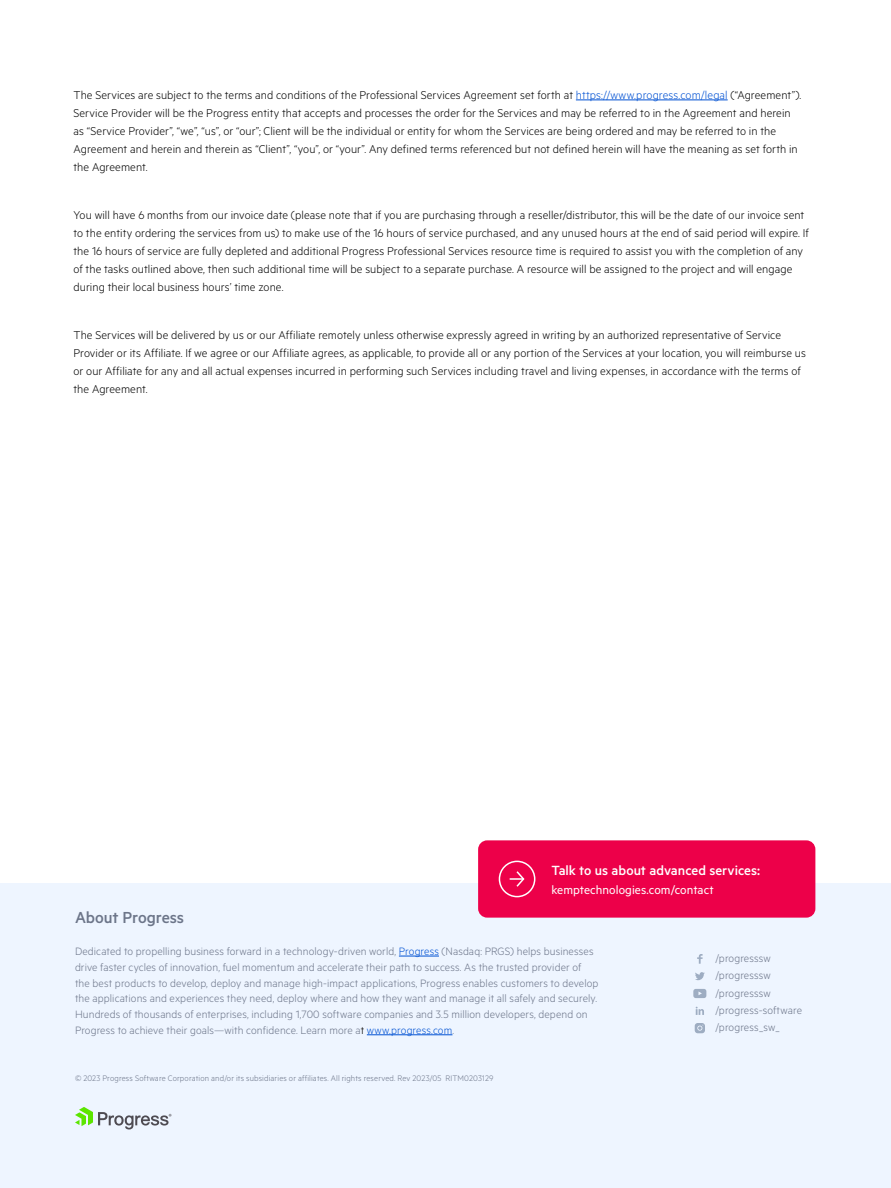
<style>
.page{position:relative;width:891px;height:1188px;background:#fff}
.page>*{position:absolute;margin:0;border:0;box-sizing:border-box;transform-origin:0 0}
.t1{font:500 18px "Metric";letter-spacing:-.01em;color:#6c7589}
.t2{font:500 15px "Metric";color:#fff}
.t3{font:13.5px "Metric";letter-spacing:.005em;color:#fff}
.Titles_level_2{font:300 12.75px/18px "Metric";letter-spacing:.005em;color:#000}
.t4{font:300 12px/15.8px "Metric";letter-spacing:.01em;color:#6c7589}
.t5{font:300 9px "Metric";letter-spacing:.015em;color:#6c7589}
.s1{color:#0051d3}
.s2{color:#000}
</style>
<div class="page">
<div style="left:0;top:883px;width:891px;height:305px;background:#eef5ff"></div>
<hr style="left:399px;top:956px;width:40px;height:1px;background:#0051d3">
<hr style="left:367px;top:1035px;width:85px;height:1px;background:#0051d3">
<svg style="left:75px;top:1107px;width:97px;height:22px"></svg>
<div style="left:478px;top:840px;width:337px;height:78px;background:#ed0049;border-radius:9px"></div>
<div style="left:499px;top:861px;width:36px;height:36px;border:2px solid #fff;border-radius:50%"></div>
<svg style="left:510px;top:871px;width:15px;height:16px"></svg>
<svg style="left:697px;top:954px;width:6px;height:10px"></svg>
<svg style="left:695px;top:972px;width:10px;height:8px"></svg>
<svg style="left:696px;top:1007px;width:8px;height:8px"></svg>
<svg style="left:693px;top:989px;width:13px;height:9px"></svg>
<svg style="left:695px;top:1023px;width:10px;height:10px"></svg>
<hr style="left:576px;top:100px;width:152px;height:1px;background:#0051d3">
<p class="Titles_level_2" style="left:74px;top:85px;width:729px">The Services are subject to the terms and conditions of the Professional Services Agreement set forth at <span class="s1">https://www.progress.com/legal</span> (“Agreement”).<br>Service Provider will be the Progress entity that accepts and processes the order for the Services and may be referred to in the Agreement and herein as “Service Provider”, “we”, “us”, or “our”; Client will be the individual or entity for whom the Services are being ordered and may be referred to in the Agreement and herein and therein as “Client”, “you”, or “your”. Any defined terms referenced but not defined herein will have the meaning as set forth in the Agreement.</p>
<p class="Titles_level_2" style="left:74px;top:205px;width:737px">You will have 6 months from our invoice date (please note that if you are purchasing through a reseller/distributor, this will be the date of our invoice sent to the entity ordering the services from us) to make use of the 16 hours of service purchased, and any unused hours at the end of said period will expire. If the 16 hours of service are fully depleted and additional Progress Professional Services resource time is required to assist you with the completion of any of the tasks outlined above, then such additional time will be subject to a separate purchase. A resource will be assigned to the project and will engage during their local business hours’ time zone.</p>
<p class="Titles_level_2" style="left:74px;top:325px;width:734px">The Services will be delivered by us or our Affiliate remotely unless otherwise expressly agreed in writing by an authorized representative of Service Provider or its Affiliate. If we agree or our Affiliate agrees, as applicable, to provide all or any portion of the Services at your location, you will reimburse us or our Affiliate for any and all actual expenses incurred in performing such Services including travel and living expenses, in accordance with the terms of the Agreement.</p>
<p class="t2" style="left:551px;top:861px;width:210px">Talk to us about advanced services:</p>
<p class="t3" style="left:551px;top:882px;width:164px">kemptechnologies.com/contact</p>
<h1 class="t1" style="left:75px;top:907px;width:111px">About Progress</h1>
<p class="t4" style="left:75px;top:943px;width:525px">Dedicated to propelling business forward in a technology-driven world, <span class="s1">Progress</span> (Nasdaq: PRGS) helps businesses drive faster cycles of innovation, fuel momentum and accelerate their path to success. As the trusted provider of the best products to develop, deploy and manage high-impact applications, Progress enables customers to develop the applications and experiences they need, deploy where and how they want and manage it all safely and securely.<br>Hundreds of thousands of enterprises, including 1,700 software companies and 3.5 million developers, depend on Progress to achieve their goals—with confidence. Learn more a<span class="s2">t</span> <span class="s1">www.progress.com</span>.</p>
<p class="t5" style="left:75px;top:1073px;width:420px">© 2023 Progress Software Corporation and/or its subsidiaries or affiliates. All rights reserved. Rev 2023/05 RITM0203129</p>
<p class="t4" style="left:716px;top:949px;width:88px;line-height:17.2px">/progresssw /progresssw /progresssw /progress-software /progress_sw_</p>
</div>
